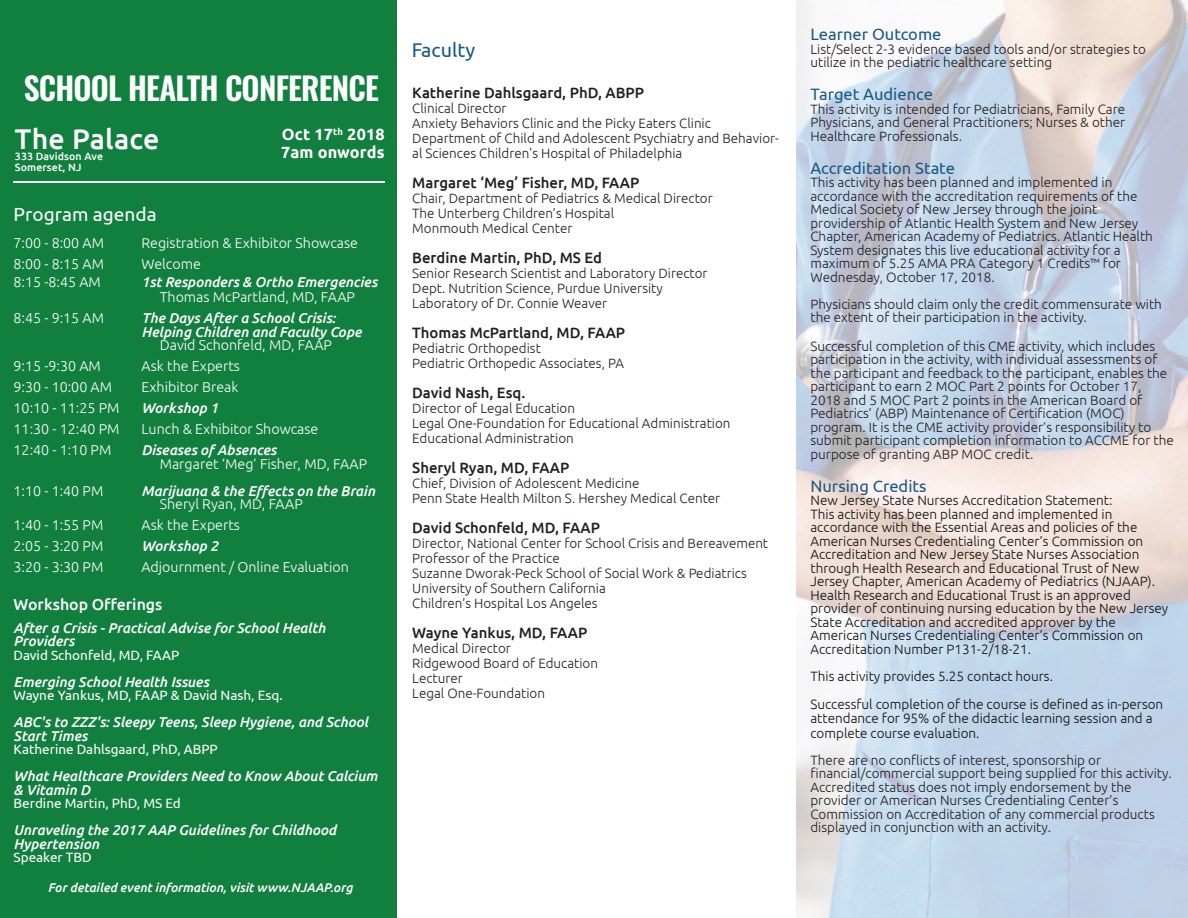
<style>
.page{position:relative;width:1188px;height:918px;background:#fff}
.page>*{position:absolute;margin:0;border:0;box-sizing:border-box;transform-origin:0 0}
.t1{font:600 31.5px "Oswald";letter-spacing:-.025em;color:#fff}
.t2{font:500 28.5px "Ubuntu";letter-spacing:.01em;color:#fff}
.t3{font:19.8px "Ubuntu";color:#195a81}
.t4{font:19.05px "Ubuntu";color:#fff}
.t5{font:16.5px "Ubuntu";color:#195a81}
.t6{font:700 16.2px/17.9px "Ubuntu";letter-spacing:.01em;color:#fff}
.t7{font:500 15.9px "Ubuntu";color:#fff}
.t8{font:500 15px "Ubuntu";color:#231f20}
.t9{font:italic 500 14.25px/13.5px "Ubuntu";color:#fff}
.t10{font:300 14.25px "Ubuntu";color:#fff}
.t11{font:300 13.5px/13.5px "Ubuntu";color:#231f20}
.t12{font:300 13.5px/13.5px "Ubuntu";color:#0f1110}
.t13{font:13.5px "Ubuntu";color:#fff}
.t14{font:300 13.5px/13.5px "Ubuntu";color:#211d1e}
.t15{font:italic 500 12.75px "Ubuntu";color:#fff}
.t16{font:500 10.5px/10.5px "Ubuntu";letter-spacing:.01em;color:#fff}
</style>
<div class="page">
<img style="left:797px;top:0;width:391px;height:918px">
<div style="left:0;top:0;width:398px;height:918px;background:#11803f"></div>
<hr style="left:14px;top:181px;width:371px;height:2px;background:#fff">
<h1 class="t1" style="left:24px;top:72px;width:357px">SCHOOL HEALTH CONFERENCE</h1>
<h2 class="t2" style="left:15px;top:121px;width:146px">The Palace</h2>
<p class="t16" style="left:15px;top:151px;width:90px">333 Davidson Ave<br>Somerset, NJ</p>
<h3 class="t4" style="left:14px;top:202px;width:145px">Program agenda</h3>
<p class="t6" style="left:281px;top:126px;width:105px">Oct 17<sup>th</sup> 2018<br>7am onwords</p>
<p class="t10" style="left:14px;top:234px;width:92px">7:00 - 8:00 AM</p>
<p class="t10" style="left:141px;top:234px;width:218px">Registration &amp; Exhibitor Showcase</p>
<p class="t10" style="left:14px;top:255px;width:92px">8:00 - 8:15 AM</p>
<p class="t10" style="left:141px;top:255px;width:61px">Welcome</p>
<p class="t10" style="left:14px;top:273px;width:89px">8:15 -8:45 AM</p>
<p class="t9" style="left:141px;top:275px;width:237px">1st Responders &amp; Ortho Emergencies</p>
<p class="t10" style="left:160px;top:288px;width:197px">Thomas McPartland, MD, FAAP</p>
<p class="t10" style="left:14px;top:309px;width:92px">8:45 - 9:15 AM</p>
<p class="t9" style="left:141px;top:311px;width:222px">The Days After a School Crisis:<br>Helping Children and Faculty Cope</p>
<p class="t10" style="left:160px;top:336px;width:174px">David Schonfeld, MD, FAAP</p>
<p class="t10" style="left:14px;top:357px;width:89px">9:15 -9:30 AM</p>
<p class="t10" style="left:141px;top:357px;width:100px">Ask the Experts</p>
<p class="t10" style="left:14px;top:378px;width:100px">9:30 - 10:00 AM</p>
<p class="t10" style="left:141px;top:378px;width:99px">Exhibitor Break</p>
<p class="t10" style="left:14px;top:399px;width:107px">10:10 - 11:25 PM</p>
<p class="t9" style="left:141px;top:401px;width:78px">Workshop 1</p>
<p class="t10" style="left:14px;top:420px;width:107px">11:30 - 12:40 PM</p>
<p class="t10" style="left:141px;top:420px;width:178px">Lunch &amp; Exhibitor Showcase</p>
<p class="t10" style="left:14px;top:441px;width:99px">12:40 - 1:10 PM</p>
<p class="t9" style="left:141px;top:443px;width:137px">Diseases of Absences</p>
<p class="t10" style="left:160px;top:455px;width:209px">Margaret ‘Meg’ Fisher, MD, FAAP</p>
<p class="t10" style="left:14px;top:482px;width:91px">1:10 - 1:40 PM</p>
<p class="t9" style="left:141px;top:483px;width:235px">Marijuana &amp; the Effects on the Brain</p>
<p class="t10" style="left:160px;top:495px;width:145px">Sheryl Ryan, MD, FAAP</p>
<p class="t10" style="left:14px;top:516px;width:91px">1:40 - 1:55 PM</p>
<p class="t10" style="left:141px;top:516px;width:100px">Ask the Experts</p>
<p class="t10" style="left:14px;top:537px;width:91px">2:05 - 3:20 PM</p>
<p class="t9" style="left:141px;top:539px;width:78px">Workshop 2</p>
<p class="t10" style="left:14px;top:558px;width:91px">3:20 - 3:30 PM</p>
<p class="t10" style="left:141px;top:558px;width:209px">Adjournment / Online Evaluation</p>
<p class="t7" style="left:14px;top:594px;width:150px">Workshop Offerings</p>
<p class="t9" style="left:14px;top:620px;width:313px">After a Crisis - Practical Advise for School Health<br>Providers</p>
<p class="t13" style="left:14px;top:647px;width:167px">David Schonfeld, MD, FAAP</p>
<p class="t9" style="left:14px;top:674px;width:197px">Emerging School Health Issues</p>
<p class="t13" style="left:14px;top:687px;width:271px">Wayne Yankus, MD, FAAP &amp; David Nash, Esq.</p>
<p class="t9" style="left:14px;top:715px;width:356px">ABC's to ZZZ's: Sleepy Teens, Sleep Hygiene, and School<br>Start Times</p>
<p class="t13" style="left:14px;top:741px;width:206px">Katherine Dahlsgaard, PhD, ABPP</p>
<p class="t9" style="left:14px;top:769px;width:366px">What Healthcare Providers Need to Know About Calcium &amp; Vitamin D</p>
<p class="t13" style="left:14px;top:795px;width:169px">Berdine Martin, PhD, MS Ed</p>
<p class="t9" style="left:14px;top:823px;width:324px">Unraveling the 2017 AAP Guidelines for Childhood<br>Hypertension</p>
<p class="t13" style="left:14px;top:849px;width:80px">Speaker TBD</p>
<p class="t15" style="left:48px;top:879px;width:306px">For detailed event information, visit www.NJAAP.org</p>
<h3 class="t3" style="left:412px;top:37px;width:65px">Faculty</h3>
<p class="t8" style="left:412px;top:83px;width:233px">Katherine Dahlsgaard, PhD, ABPP</p>
<p class="t11" style="left:412px;top:100px;width:368px;line-height:15px">Clinical Director<br>Anxiety Behaviors Clinic and the Picky Eaters Clinic Department of Child and Adolescent Psychiatry and Behavior&shy;al Sciences Children's Hospital of Philadelphia</p>
<p class="t8" style="left:412px;top:173px;width:229px">Margaret ‘Meg’ Fisher, MD, FAAP</p>
<p class="t11" style="left:412px;top:190px;width:302px;line-height:15px">Chair, Department of Pediatrics &amp; Medical Director<br>The Unterberg Children’s Hospital<br>Monmouth Medical Center</p>
<p class="t8" style="left:412px;top:248px;width:191px">Berdine Martin, PhD, MS Ed</p>
<p class="t11" style="left:412px;top:265px;width:297px;line-height:15px">Senior Research Scientist and Laboratory Director<br>Dept. Nutrition Science, Purdue University<br>Laboratory of Dr. Connie Weaver</p>
<p class="t8" style="left:412px;top:323px;width:214px">Thomas McPartland, MD, FAAP</p>
<p class="t11" style="left:412px;top:340px;width:213px;line-height:15px">Pediatric Orthopedist<br>Pediatric Orthopedic Associates, PA</p>
<p class="t8" style="left:412px;top:383px;width:115px">David Nash, Esq.</p>
<p class="t11" style="left:412px;top:400px;width:320px;line-height:15px">Director of Legal Education<br>Legal One-Foundation for Educational Administration<br>Educational Administration</p>
<p class="t8" style="left:412px;top:458px;width:159px">Sheryl Ryan, MD, FAAP</p>
<p class="t11" style="left:412px;top:475px;width:309px;line-height:15px">Chief, Division of Adolescent Medicine<br>Penn State Health Milton S. Hershey Medical Center</p>
<p class="t8" style="left:412px;top:518px;width:189px">David Schonfeld, MD, FAAP</p>
<p class="t11" style="left:412px;top:535px;width:357px;line-height:15px">Director, National Center for School Crisis and Bereavement Professor of the Practice<br>Suzanne Dworak-Peck School of Social Work &amp; Pediatrics University of Southern California<br>Children’s Hospital Los Angeles</p>
<p class="t8" style="left:412px;top:623px;width:177px">Wayne Yankus, MD, FAAP</p>
<p class="t11" style="left:412px;top:640px;width:187px;line-height:15px">Medical Director<br>Ridgewood Board of Education<br>Lecturer<br>Legal One-Foundation</p>
<p class="t5" style="left:810px;top:25px;width:133px">Learner Outcome</p>
<p class="t14" style="left:810px;top:42px;width:337px">List/Select 2-3 evidence based tools and/or strategies to utilize in the pediatric healthcare setting</p>
<p class="t5" style="left:810px;top:85px;width:124px">Target Audience</p>
<p class="t11" style="left:810px;top:102px;width:316px;text-align:justify">This activity is intended for Pediatricians, Family Care Physicians, and General Practitioners; Nurses &amp; other Healthcare Professionals.</p>
<p class="t5" style="left:810px;top:158px;width:146px">Accreditation State</p>
<p class="t11" style="left:810px;top:176px;width:344px">This activity has been planned and implemented in accordance with the accreditation requirements of the Medical Society of New Jersey through the joint providership of Atlantic Health System and New Jersey Chapter, American Academy of Pediatrics. Atlantic Health System designates this live educational activity for a maximum of 5.25 AMA PRA Category 1 Credits™ for Wednesday, October 17, 2018.</p>
<p class="t11" style="left:810px;top:297px;width:353px">Physicians should claim only the credit commensurate with the extent of their participation in the activity.</p>
<p class="t11" style="left:810px;top:339px;width:365px">Successful completion of this CME activity, which includes participation in the activity, with individual assessments of the participant and feedback to the participant, enables the participant to earn 2 MOC Part 2 points for October 17, 2018 and 5 MOC Part 2 points in the American Board of Pediatrics’ (ABP) Maintenance of Certification (MOC) program. It is the CME activity provider’s responsibility to submit participant completion information to ACCME for the purpose of granting ABP MOC credit.</p>
<p class="t5" style="left:810px;top:476px;width:118px">Nursing Credits</p>
<p class="t12" style="left:810px;top:494px;width:359px">New Jersey State Nurses Accreditation Statement:<br>This activity has been planned and implemented in accordance with the Essential Areas and policies of the American Nurses Credentialing Center’s Commission on Accreditation and New Jersey State Nurses Association through Health Research and Educational Trust of New Jersey Chapter, American Academy of Pediatrics (NJAAP).<br>Health Research and Educational Trust is an approved provider of continuing nursing education by the New Jersey State Accreditation and accredited approver by the American Nurses Credentialing Center’s Commission on Accreditation Number P131-2/18-21.</p>
<p class="t12" style="left:810px;top:662px;width:354px;line-height:28.5px">This activity provides 5.25 contact hours.<br>Successful completion of the course is defined as in-person</p>
<p class="t12" style="left:810px;top:710px;width:344px;line-height:15px">attendance for 95% of the didactic learning session and a complete course evaluation.</p>
<p class="t11" style="left:810px;top:753px;width:363px">There are no conflicts of interest, sponsorship or financial/commercial support being supplied for this activity.<br>Accredited status does not imply endorsement by the provider or American Nurses Credentialing Center’s Commission on Accreditation of any commercial products displayed in conjunction with an activity.</p>
</div>
